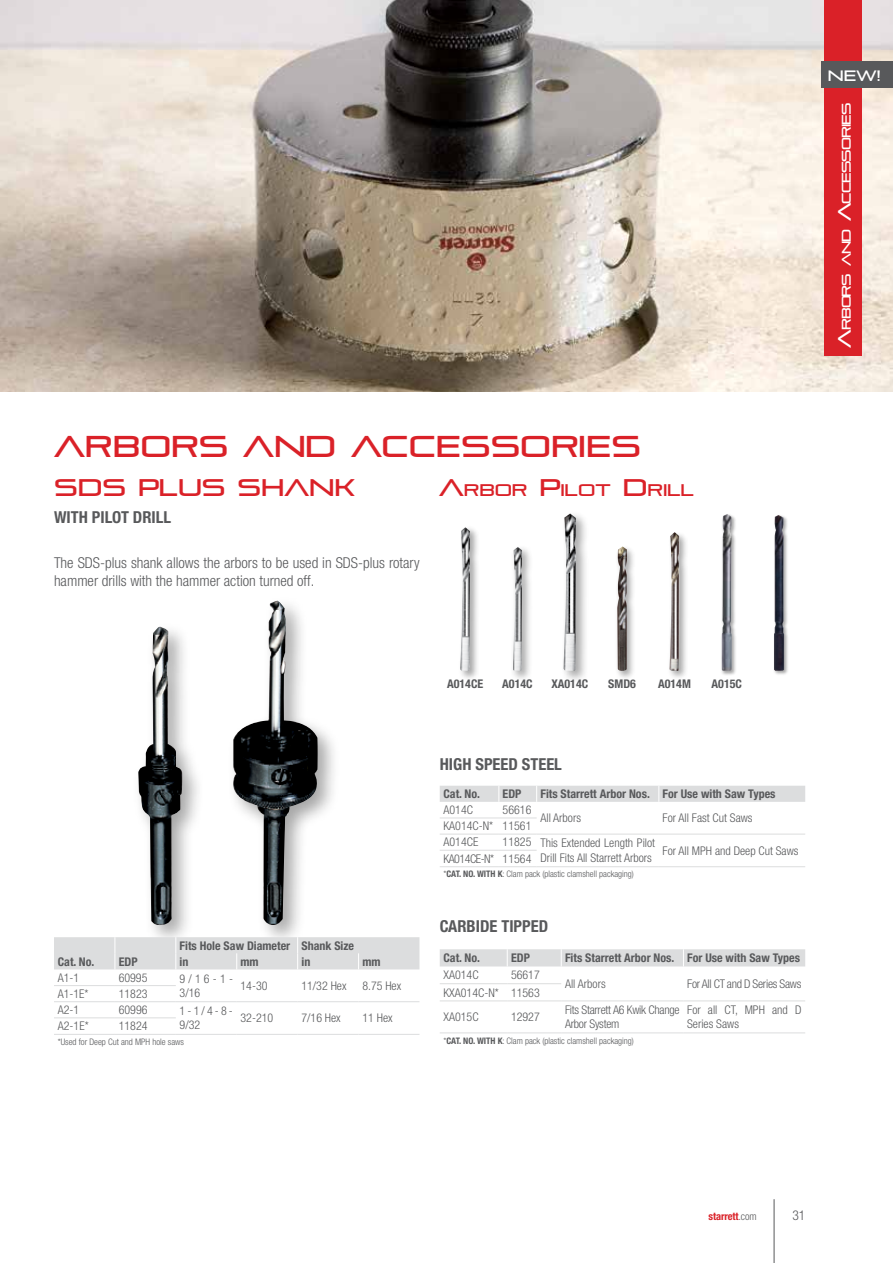
<style>
.page{position:relative;width:893px;height:1263px;background:#fff}
.page>*{position:absolute;margin:0;border:0;box-sizing:border-box;transform-origin:0 0}
.t1{font:30px "Pirulen";color:#da2128}
.t2{font:24px "Pirulen";color:#da2128}
.t3{font:16.8px "Pirulen";color:#da2128}
.t4{font:700 condensed 16.5px "Helvetica Neue LT Pro";color:#58595b}
.t5{font:300 condensed 15px/18px "Helvetica Neue LT Pro";color:#58595b}
.t6{font:15px "Pirulen";color:#fff}
.t7{font:300 condensed 13.5px "Helvetica Neue LT Pro";color:#58595b}
.t8{font:12.6px "Pirulen";letter-spacing:-.07em;color:#fff}
.t9{font:300 condensed 12px/14.4px "Helvetica Neue LT Pro";color:#58595b}
.t10{font:700 condensed 12px/16.2px "Helvetica Neue LT Pro";color:#58595b}
.t11{font:300 condensed 12px/14.4px "Helvetica Neue LT Pro";letter-spacing:-.02em;color:#58595b}
.t12{font:300 condensed 12px "Helvetica Neue LT Pro";letter-spacing:-.04em;color:#58595b}
.t13{font:700 condensed 10.5px "Helvetica Neue LT Pro";letter-spacing:-.01em;color:#da2128}
.t14{font:300 condensed 9px "Helvetica Neue LT Pro";color:#58595b}
.s1{font-size:24px}
.s2{font-size:18px}
.s3{font-weight:700}
.s4{font-weight:300;color:#58595b}
</style>
<div class="page">
<div style="left:458px;top:525px;width:21px;height:156px;background:#000;opacity:.35"></div>
<img style="left:460px;top:527px;width:10px;height:144px">
<div style="left:510px;top:544px;width:23px;height:138px;background:#000;opacity:.35"></div>
<img style="left:513px;top:547px;width:9px;height:124px">
<div style="left:560px;top:511px;width:29px;height:172px;background:#000;opacity:.35"></div>
<img style="left:564px;top:513px;width:12px;height:158px">
<div style="left:614px;top:544px;width:22px;height:136px;background:#000;opacity:.35"></div>
<img style="left:617px;top:546px;width:10px;height:125px">
<div style="left:667px;top:530px;width:22px;height:150px;background:#000;opacity:.35"></div>
<img style="left:670px;top:532px;width:9px;height:139px">
<div style="left:721px;top:513px;width:16px;height:162px;background:#000;opacity:.35"></div>
<img style="left:722px;top:514px;width:10px;height:157px">
<div style="left:773px;top:514px;width:16px;height:161px;background:#000;opacity:.35"></div>
<img style="left:774px;top:515px;width:10px;height:156px">
<div style="left:440px;top:786px;width:365px;height:16px;background:#dcddde"></div>
<hr style="left:440px;top:817px;width:59px;height:1px;background:#dcddde">
<hr style="left:499px;top:817px;width:38px;height:1px;background:#dcddde">
<hr style="left:440px;top:834px;width:59px;height:1px;background:#dcddde">
<hr style="left:499px;top:834px;width:38px;height:1px;background:#dcddde">
<hr style="left:537px;top:834px;width:122px;height:1px;background:#dcddde">
<hr style="left:659px;top:834px;width:146px;height:1px;background:#dcddde">
<hr style="left:440px;top:850px;width:59px;height:1px;background:#dcddde">
<hr style="left:499px;top:850px;width:38px;height:1px;background:#dcddde">
<hr style="left:440px;top:866px;width:59px;height:1px;background:#dcddde">
<hr style="left:499px;top:866px;width:38px;height:1px;background:#dcddde">
<hr style="left:537px;top:866px;width:122px;height:1px;background:#dcddde">
<hr style="left:659px;top:866px;width:146px;height:1px;background:#dcddde">
<div style="left:440px;top:949px;width:365px;height:17px;background:#dcddde"></div>
<hr style="left:440px;top:983px;width:67px;height:1px;background:#dcddde">
<hr style="left:507px;top:983px;width:54px;height:1px;background:#dcddde">
<hr style="left:440px;top:1000px;width:67px;height:1px;background:#dcddde">
<hr style="left:507px;top:1000px;width:54px;height:1px;background:#dcddde">
<hr style="left:561px;top:1000px;width:122px;height:1px;background:#dcddde">
<hr style="left:683px;top:1000px;width:122px;height:1px;background:#dcddde">
<hr style="left:440px;top:1032px;width:67px;height:1px;background:#dcddde">
<hr style="left:507px;top:1032px;width:54px;height:1px;background:#dcddde">
<hr style="left:561px;top:1032px;width:122px;height:1px;background:#dcddde">
<hr style="left:683px;top:1032px;width:122px;height:1px;background:#dcddde">
<img style="left:0;top:0;width:893px;height:392px">
<div style="left:132px;top:595px;width:208px;height:352px;background:#000;opacity:.35"></div>
<img style="left:138px;top:601px;width:181px;height:325px">
<div style="left:54px;top:937px;width:365px;height:32px;background:#dcddde"></div>
<hr style="left:54px;top:985px;width:61px;height:1px;background:#dcddde">
<hr style="left:115px;top:985px;width:61px;height:1px;background:#dcddde">
<hr style="left:54px;top:1001px;width:61px;height:1px;background:#dcddde">
<hr style="left:115px;top:1001px;width:61px;height:1px;background:#dcddde">
<hr style="left:176px;top:1001px;width:61px;height:1px;background:#dcddde">
<hr style="left:237px;top:1001px;width:61px;height:1px;background:#dcddde">
<hr style="left:298px;top:1001px;width:61px;height:1px;background:#dcddde">
<hr style="left:359px;top:1001px;width:60px;height:1px;background:#dcddde">
<hr style="left:54px;top:1017px;width:61px;height:1px;background:#dcddde">
<hr style="left:115px;top:1017px;width:61px;height:1px;background:#dcddde">
<hr style="left:54px;top:1034px;width:61px;height:1px;background:#dcddde">
<hr style="left:115px;top:1034px;width:61px;height:1px;background:#dcddde">
<hr style="left:176px;top:1034px;width:61px;height:1px;background:#dcddde">
<hr style="left:237px;top:1034px;width:61px;height:1px;background:#dcddde">
<hr style="left:298px;top:1034px;width:61px;height:1px;background:#dcddde">
<hr style="left:359px;top:1034px;width:60px;height:1px;background:#dcddde">
<hr style="left:774px;top:1199px;width:1px;height:64px;background:#58595b">
<div style="left:825px;top:0;width:37px;height:356px;background:#da2128"></div>
<div style="left:821px;top:61px;width:72px;height:26px;background:#58595b"></div>
<h1 class="t1" style="left:54px;top:428px;width:589px">ARBORS AND ACCESSORIES</h1>
<h3 class="t3" style="left:439px;top:480px;width:257px"><span class="s1">A</span>RBOR <span class="s1">P</span>ILOT <span class="s1">D</span>RILL</h3>
<h2 class="t2" style="left:54px;top:473px;width:107px">SDS PLUS</h2>
<h2 class="t2" style="left:237px;top:473px;width:25px">SHAN</h2>
<h2 class="t2" style="left:335px;top:473px;width:22px">K</h2>
<h3 class="t4" style="left:54px;top:507px;width:119px">WITH PILOT DRILL</h3>
<p class="t5" style="left:54px;top:553px;width:367px">The SDS-plus shank allows the arbors to be used in SDS-plus rotary hammer drills with the hammer action turned off.</p>
<p class="t6" style="left:828px;top:66px;width:54px">NEW!</p>
<p class="t8" style="left:838px;top:347px;width:246px;rotate:-90deg"><span class="s2">A</span>RBORS AND <span class="s2">A</span>CCESSORIES</p>
<p class="t10" style="left:58px;top:953px;width:38px">Cat. No.</p>
<p class="t10" style="left:119px;top:953px;width:20px">EDP</p>
<p class="t10" style="left:180px;top:937px;width:176px">Fits Hole Saw Diameter Shank Size in</p>
<p class="t10" style="left:241px;top:953px;width:20px">mm</p>
<p class="t10" style="left:301px;top:953px;width:10px">in</p>
<p class="t10" style="left:362px;top:953px;width:20px">mm</p>
<p class="t9" style="left:58px;top:970px;width:23px">A1-1</p>
<p class="t9" style="left:119px;top:970px;width:30px">60995</p>
<p class="t9" style="left:180px;top:971px;width:55px">9/16-1-<br>3/16</p>
<p class="t9" style="left:241px;top:978px;width:29px">14-30</p>
<p class="t9" style="left:301px;top:978px;width:47px">11/32 Hex</p>
<p class="t9" style="left:362px;top:978px;width:40px">8.75 Hex</p>
<p class="t9" style="left:58px;top:986px;width:32px">A1-1E*</p>
<p class="t9" style="left:119px;top:986px;width:30px">11823</p>
<p class="t9" style="left:58px;top:1002px;width:23px">A2-1</p>
<p class="t9" style="left:119px;top:1002px;width:30px">60996</p>
<p class="t9" style="left:180px;top:1003px;width:55px">1-1/4-8-<br>9/32</p>
<p class="t9" style="left:241px;top:1011px;width:34px">32-210</p>
<p class="t9" style="left:301px;top:1011px;width:41px">7/16 Hex</p>
<p class="t9" style="left:362px;top:1011px;width:32px">11 Hex</p>
<p class="t9" style="left:58px;top:1019px;width:32px">A2-1E*</p>
<p class="t9" style="left:119px;top:1019px;width:30px">11824</p>
<p class="t14" style="left:58px;top:1036px;width:128px">*Used for Deep Cut and MPH hole saws</p>
<p class="t10" style="left:447px;top:676px;width:38px">A014CE</p>
<p class="t10" style="left:502px;top:676px;width:32px">A014C</p>
<p class="t10" style="left:551px;top:676px;width:38px">XA014C</p>
<p class="t10" style="left:608px;top:676px;width:29px">SMD6</p>
<p class="t10" style="left:658px;top:676px;width:34px">A014M</p>
<p class="t10" style="left:712px;top:676px;width:32px">A015C</p>
<h3 class="t4" style="left:440px;top:755px;width:124px">HIGH SPEED STEEL</h3>
<p class="t10" style="left:443px;top:786px;width:38px">Cat. No.</p>
<p class="t10" style="left:503px;top:786px;width:20px">EDP</p>
<p class="t10" style="left:540px;top:786px;width:237px">Fits Starrett Arbor Nos. For Use with Saw Types</p>
<p class="t9" style="left:443px;top:803px;width:31px">A014C</p>
<p class="t9" style="left:503px;top:803px;width:30px">56616</p>
<p class="t9" style="left:540px;top:811px;width:42px">All Arbors</p>
<p class="t9" style="left:663px;top:811px;width:91px">For All Fast Cut Saws</p>
<p class="t9" style="left:443px;top:818px;width:89px;line-height:16.2px">KA014C-N* 11561<br>A014CE</p>
<p class="t9" style="left:503px;top:836px;width:154px;text-align:right">11825 This Extended Length Pilot<br>Drill Fits All Starrett Arbors</p>
<p class="t9" style="left:663px;top:843px;width:137px">For All MPH and Deep Cut Saws</p>
<p class="t12" style="left:443px;top:851px;width:89px">KA014CE-N* 11564</p>
<p class="t14" style="left:443px;top:868px;width:192px">*<span class="s3">CAT. NO. WITH K</span>: Clam pack (plastic clamshell packaging)</p>
<h3 class="t4" style="left:440px;top:916px;width:110px">CARBIDE TIPPED</h3>
<p class="t10" style="left:443px;top:950px;width:38px">Cat. No.</p>
<p class="t10" style="left:511px;top:950px;width:20px">EDP</p>
<p class="t10" style="left:565px;top:950px;width:237px">Fits Starrett Arbor Nos. For Use with Saw Types</p>
<p class="t9" style="left:443px;top:968px;width:37px">XA014C</p>
<p class="t9" style="left:511px;top:968px;width:30px">56617</p>
<p class="t9" style="left:565px;top:976px;width:42px">All Arbors</p>
<p class="t11" style="left:687px;top:976px;width:116px">For All CT and D Series Saws</p>
<p class="t9" style="left:443px;top:980px;width:98px;line-height:24.5px">KXA014C-N* 11563<br>XA015C</p>
<p class="t9" style="left:511px;top:1009px;width:30px">12927</p>
<p class="t11" style="left:565px;top:1002px;width:116px">Fits Starrett A6 Kwik Change<br>Arbor System</p>
<p class="t9" style="left:687px;top:1002px;width:116px">For all CT, MPH and D<br>Series Saws</p>
<p class="t14" style="left:443px;top:1035px;width:192px">*<span class="s3">CAT. NO. WITH K</span>: Clam pack (plastic clamshell packaging)</p>
<p class="t13" style="left:708px;top:1210px;width:50px">starrett<span class="s4">.com</span></p>
<p class="t7" style="left:792px;top:1207px;width:14px">31</p>
</div>
